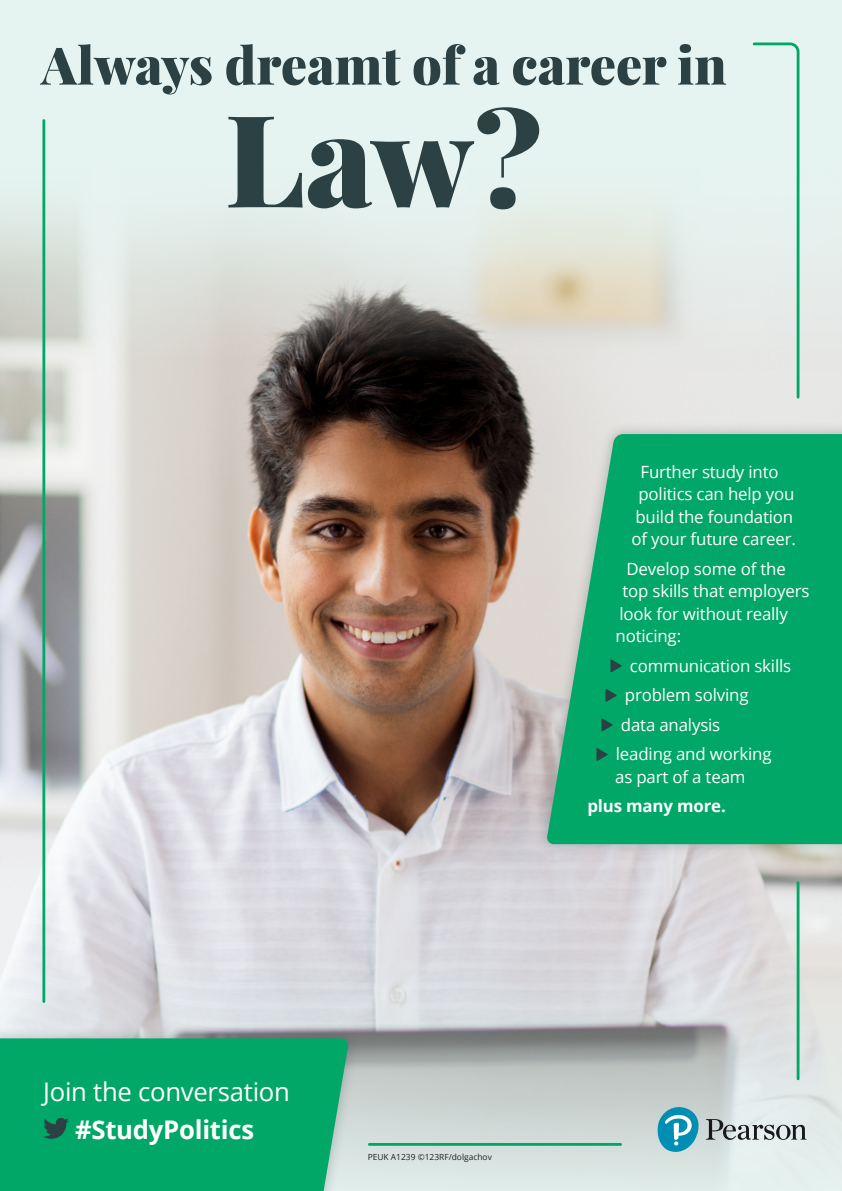
<style>
.page{position:relative;width:842px;height:1191px;background:#fff}
.page>*{position:absolute;margin:0;border:0;box-sizing:border-box;transform-origin:0 0}
.t1{font:900 128.1px "Playfair Display";color:#2b4144}
.t2{font:900 52px "Playfair Display";color:#2b4144}
.t3{font:25.7px "Open Sans";letter-spacing:-.01em;color:#fff}
.t4{font:700 25.7px "Open Sans";letter-spacing:-.01em;color:#fff}
.t5{font:16.8px/22.4px "Open Sans";letter-spacing:-.01em;color:#fff;text-align:center}
.t6{font:700 16.8px "Open Sans";letter-spacing:-.01em;color:#fff}
.t7{font:8.4px "Open Sans";color:#231f20}
</style>
<div class="page">
<img style="left:0;top:371px;width:842px;height:488px">
<svg style="left:0;top:859px;width:842px;height:332px;background:#d3d6d8"></svg>
<svg style="left:0;top:286px;width:842px;height:85px;background:#bebdb6"></svg>
<div style="left:0;top:0;width:842px;height:286px;background:#e6f4f1"></div>
<svg style="left:656px;top:1104px;width:151px;height:51px;background:#abc8cd"></svg>
<div style="left:0;top:1026px;width:360px;height:165px;background:#2b4144;opacity:.3"></div>
<div style="left:0;top:1038px;width:349px;height:153px;background:#00a767"></div>
<svg style="left:43px;top:1117px;width:26px;height:21px"></svg>
<svg style="left:751px;top:42px;width:50px;height:358px"></svg>
<hr style="left:797px;top:882px;width:2px;height:197px;background:#00a767">
<hr style="left:369px;top:1143px;width:252px;height:2px;background:#00a767">
<hr style="left:42px;top:120px;width:3px;height:881px;background:#00a767">
<div style="left:535px;top:422px;width:307px;height:434px;background:#2b4144;opacity:.3"></div>
<svg style="left:546px;top:434px;width:296px;height:410px;background:#19ac73"></svg>
<svg style="left:610px;top:659px;width:12px;height:13px"></svg>
<svg style="left:605px;top:688px;width:12px;height:14px"></svg>
<svg style="left:601px;top:718px;width:12px;height:13px"></svg>
<svg style="left:596px;top:748px;width:12px;height:13px"></svg>
<p class="t2" style="left:41px;top:32px;width:687px">Always dreamt of a career in</p>
<p class="t1" style="left:225px;top:77px;width:320px">Law?</p>
<p class="t5" style="left:631px;top:460px;width:166px">Further study into politics can help you build the foundation of your future career.</p>
<p class="t5" style="left:626px;top:557px;width:161px">Develop some of the</p>
<p class="t5" style="left:622px;top:579px;width:189px">top skills that employers</p>
<p class="t5" style="left:619px;top:602px;width:170px">look for without really</p>
<p class="t5" style="left:615px;top:624px;width:67px">noticing:</p>
<p class="t5" style="left:630px;top:654px;width:163px">communication skills</p>
<p class="t5" style="left:625px;top:683px;width:125px">problem solving</p>
<p class="t5" style="left:621px;top:713px;width:101px">data analysis</p>
<p class="t5" style="left:615px;top:742px;width:158px;text-align:left">leading and working as part of a team</p>
<p class="t6" style="left:587px;top:794px;width:140px">plus many more.</p>
<p class="t3" style="left:43px;top:1073px;width:248px">Join the conversation</p>
<p class="t4" style="left:75px;top:1111px;width:180px">#StudyPolitics</p>
<p class="t7" style="left:368px;top:1151px;width:126px">PEUK A1239 ©123RF/dolgachov</p>
</div>
